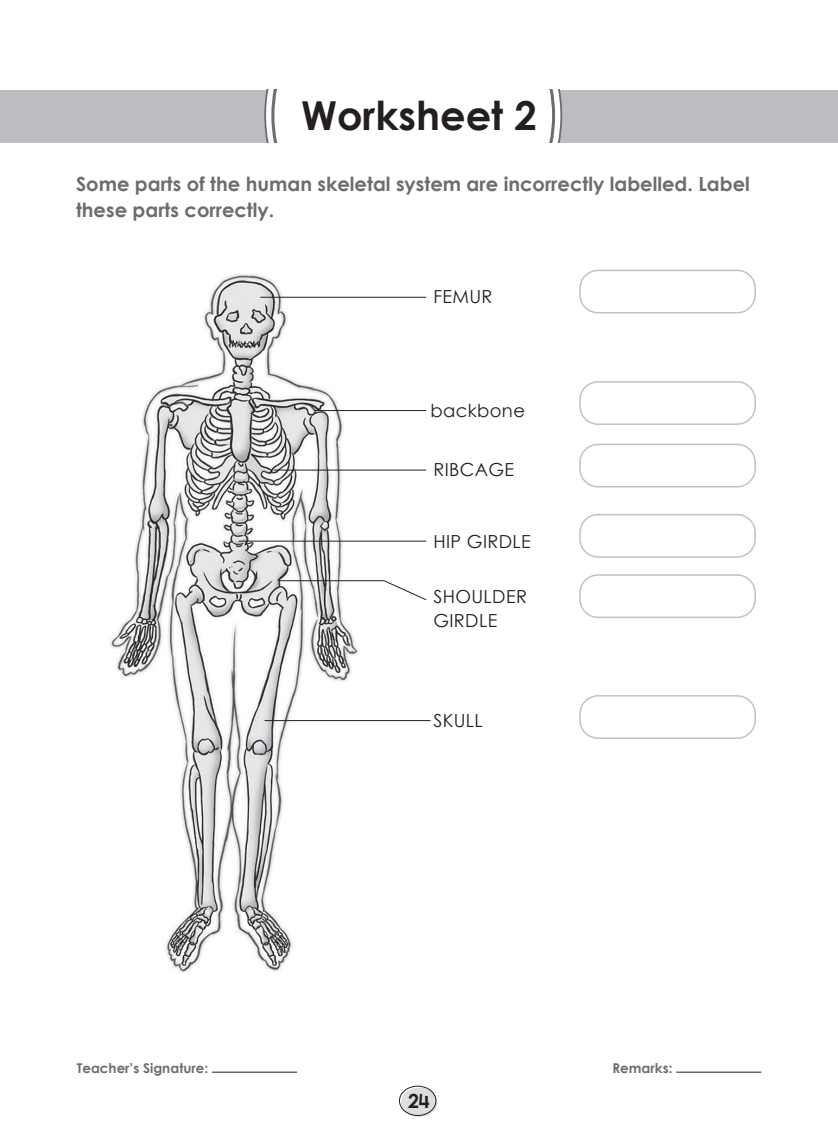
<style>
.page{position:relative;width:838px;height:1136px;background:#fff}
.page>*{position:absolute;margin:0;border:0;box-sizing:border-box;transform-origin:0 0}
.Rubric{font:39.9px "Century Gothic Bold New";color:#231f20}
.Rubric-2{font:19.5px/25.5px "Century Gothic Bold New";color:#6c6d70}
.t1{font:19.5px "Century Gothic Bold New";color:#231f20}
.text{font:18px/24px "Century Gothic Regular New";letter-spacing:.02em;color:#231f20}
.t2{font:13.5px "Century Gothic Bold New";color:#6c6d70}
</style>
<div class="page">
<hr style="left:212px;top:1071px;width:85px;height:1px;background:#231f20">
<hr style="left:676px;top:1071px;width:85px;height:1px;background:#231f20">
<div style="left:401px;top:1087px;width:36px;height:29px;background:#dddee0;border-radius:50%"></div>
<div style="left:399px;top:1085px;width:37px;height:30px;border:1px solid #231f20;border-radius:50%"></div>
<img style="left:110px;top:274px;width:276px;height:697px">
<hr style="left:260px;top:297px;width:166px;height:1px;background:#231f20">
<hr style="left:314px;top:410px;width:112px;height:1px;background:#231f20">
<hr style="left:274px;top:469px;width:152px;height:1px;background:#231f20">
<hr style="left:238px;top:540px;width:188px;height:1px;background:#231f20">
<svg style="left:278px;top:580px;width:149px;height:20px"></svg>
<hr style="left:264px;top:720px;width:166px;height:1px;background:#231f20">
<div style="left:579px;top:269px;width:177px;height:44px;border:2px solid #c1c2c4;border-radius:18px"></div>
<div style="left:579px;top:381px;width:177px;height:44px;border:2px solid #c1c2c4;border-radius:18px"></div>
<div style="left:579px;top:443px;width:177px;height:44px;border:2px solid #c1c2c4;border-radius:18px"></div>
<div style="left:579px;top:514px;width:177px;height:43px;border:2px solid #c1c2c4;border-radius:18px"></div>
<div style="left:579px;top:574px;width:177px;height:44px;border:2px solid #c1c2c4;border-radius:18px"></div>
<div style="left:579px;top:695px;width:177px;height:43px;border:2px solid #c1c2c4;border-radius:18px"></div>
<div style="left:0;top:90px;width:838px;height:52px;background:#bcbdc0"></div>
<div style="left:264px;top:90px;width:298px;height:52px;background:#fff"></div>
<p class="Rubric" style="left:301px;top:85px;width:237px">Worksheet 2</p>
<p class="Rubric-2" style="left:76px;top:170px;width:675px">Some parts of the human skeletal system are incorrectly labelled. Label these parts correctly.</p>
<p class="text" style="left:433px;top:284px;width:61px">FEMUR</p>
<p class="text" style="left:430px;top:398px;width:96px">backbone</p>
<p class="text" style="left:433px;top:457px;width:82px">RIBCAGE</p>
<p class="text" style="left:433px;top:529px;width:99px">HIP GIRDLE</p>
<p class="text" style="left:433px;top:584px;width:95px">SHOULDER<br>GIRDLE</p>
<p class="text" style="left:433px;top:708px;width:51px">SKULL</p>
<p class="t2" style="left:77px;top:1057px;width:133px">Teacher’s Signature:</p>
<p class="t2" style="left:612px;top:1057px;width:61px">Remarks:</p>
<p class="t1" style="left:408px;top:1085px;width:23px">24</p>
</div>
